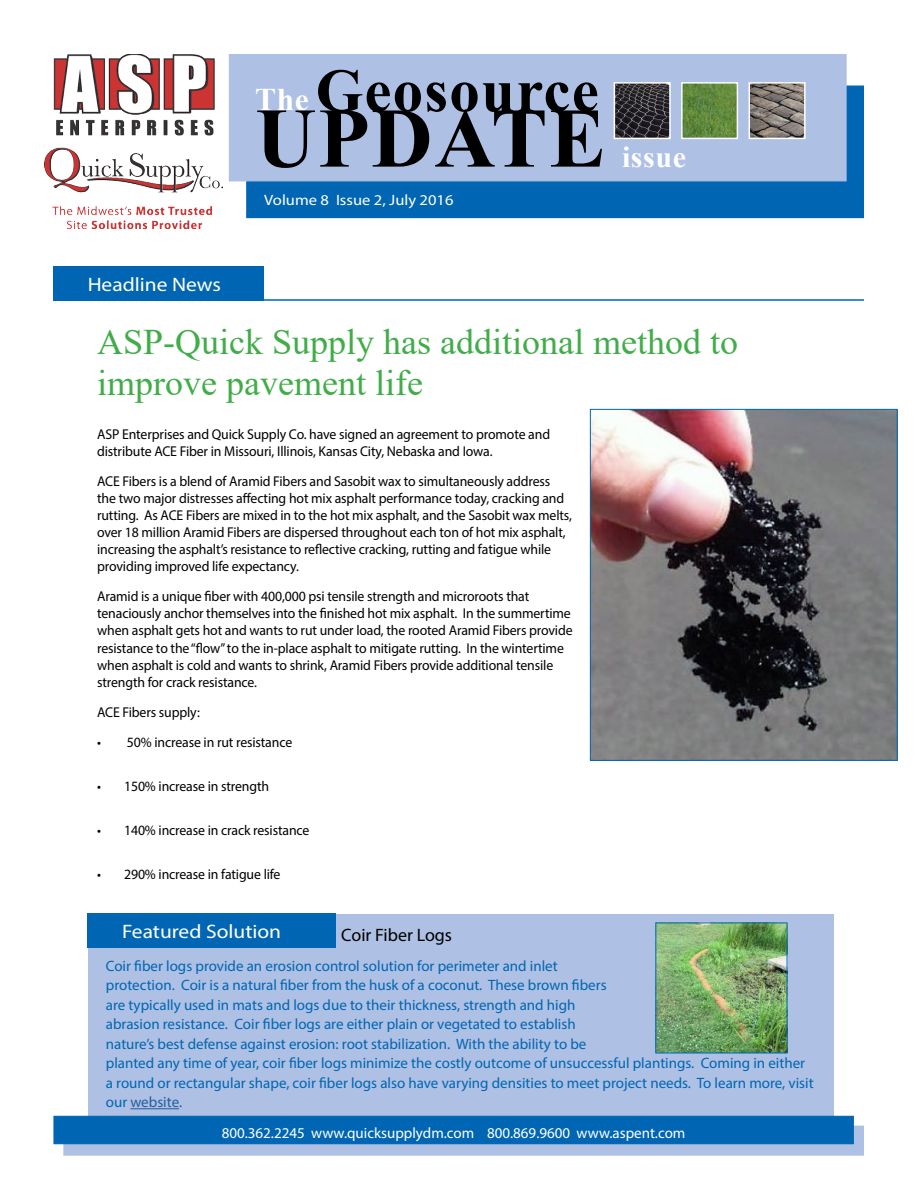
<style>
.page{position:relative;width:918px;height:1188px;background:#fff}
.page>*{position:absolute;margin:0;border:0;box-sizing:border-box;transform-origin:0 0}
.t1{font:700 84.75px "Times New Roman";letter-spacing:.02em;color:#000}
.t2{font:700 61.05px "Times New Roman";letter-spacing:.02em;color:#000}
.t3{font:36px/40.5px "Times New Roman";color:#41ad49}
.t4{font:700 30px "Times New Roman";letter-spacing:.02em;color:#fff}
.t5{font:19.5px "Myriad Pro";color:#fff;scale:1.1 1}
.t6{font:18px "Myriad Pro";color:#000}
.t7{font:15px/19.5px "Myriad Pro";color:#0066b3}
.t8{font:15px "Myriad Pro";color:#fff}
.t9{font:15px "Myriad Pro";color:#fff;scale:1.1 1}
.t10{font:14.25px/17.1px "Myriad Pro";letter-spacing:-.01em;color:#000}
.s1{font-size:31.5px;color:#fff}
.s2{color:#215e9e}
</style>
<div class="page">
<div style="left:88px;top:914px;width:745px;height:227px;background:#aec0e3"></div>
<div style="left:63px;top:1126px;width:801px;height:30px;background:#aec0e3;border:1px solid #aec0e3"></div>
<div style="left:53px;top:1116px;width:801px;height:28px;background:#0066b3"></div>
<div style="left:246px;top:86px;width:618px;height:132px;background:#0066b3"></div>
<div style="left:229px;top:54px;width:618px;height:127px;background:#aec0e3"></div>
<img style="left:617px;top:85px;width:51px;height:51px">
<div style="left:614px;top:82px;width:57px;height:57px;border:2px solid #fff"></div>
<img style="left:684px;top:85px;width:51px;height:51px">
<div style="left:681px;top:82px;width:57px;height:57px;border:2px solid #fff"></div>
<img style="left:752px;top:85px;width:51px;height:51px">
<div style="left:749px;top:82px;width:57px;height:57px;border:2px solid #fff"></div>
<hr style="left:54px;top:299px;width:810px;height:2px;background:#0066b3">
<div style="left:53px;top:266px;width:211px;height:34px;background:#0066b3"></div>
<div style="left:88px;top:914px;width:248px;height:34px;background:#0066b3"></div>
<hr style="left:130px;top:1108px;width:49px;height:1px;background:#215e9e">
<img style="left:44px;top:54px;width:179px;height:174px">
<img style="left:592px;top:411px;width:304px;height:348px">
<div style="left:590px;top:409px;width:308px;height:352px;border:1px solid #0066b3"></div>
<img style="left:657px;top:925px;width:128px;height:126px">
<div style="left:655px;top:923px;width:132px;height:130px;border:1px solid #0066b3"></div>
<h3 class="t5" style="left:88px;top:272px;width:123px">Headline News</h3>
<h2 class="t2" style="left:255px;top:47px;width:345px"><span class="s1">The</span> Geosource</h2>
<h1 class="t1" style="left:255px;top:77px;width:352px">UPDATE</h1>
<p class="t9" style="left:264px;top:190px;width:173px">Volume 8 Issue 2, July 2016</p>
<h3 class="t4" style="left:622px;top:135px;width:66px">issue</h3>
<h3 class="t3" style="left:97px;top:321px;width:643px">ASP-Quick Supply has additional method to improve pavement life</h3>
<p class="t10" style="left:97px;top:425px;width:455px">ASP Enterprises and Quick Supply Co. have signed an agreement to promote and distribute ACE Fiber in Missouri, Illinois, Kansas City, Nebaska and Iowa.</p>
<p class="t10" style="left:97px;top:472px;width:476px">ACE Fibers is a blend of Aramid Fibers and Sasobit wax to simultaneously address the two major distresses affecting hot mix asphalt performance today, cracking and rutting. As ACE Fibers are mixed in to the hot mix asphalt, and the Sasobit wax melts, over 18 million Aramid Fibers are dispersed throughout each ton of hot mix asphalt, increasing the asphalt’s resistance to reflective cracking, rutting and fatigue while providing improved life expectancy.</p>
<p class="t10" style="left:97px;top:588px;width:477px">Aramid is a unique fiber with 400,000 psi tensile strength and microroots that tenaciously anchor themselves into the finished hot mix asphalt. In the summertime when asphalt gets hot and wants to rut under load, the rooted Aramid Fibers provide resistance to the “flow” to the in-place asphalt to mitigate rutting. In the wintertime when asphalt is cold and wants to shrink, Aramid Fibers provide additional tensile strength for crack resistance.</p>
<p class="t10" style="left:97px;top:703px;width:104px">ACE Fibers supply:</p>
<p class="t10" style="left:97px;top:733px;width:197px">• 50% increase in rut resistance</p>
<p class="t10" style="left:97px;top:777px;width:174px">• 150% increase in strength</p>
<p class="t10" style="left:97px;top:821px;width:214px">• 140% increase in crack resistance</p>
<p class="t10" style="left:97px;top:866px;width:185px">• 290% increase in fatigue life</p>
<h3 class="t5" style="left:122px;top:919px;width:146px">Featured Solution</h3>
<p class="t7" style="left:106px;top:956px;width:709px">Coir fiber logs provide an erosion control solution for perimeter and inlet<br>protection. Coir is a natural fiber from the husk of a coconut. These brown fibers<br>are typically used in mats and logs due to their thickness, strength and high<br>abrasion resistance. Coir fiber logs are either plain or vegetated to establish<br>nature’s best defense against erosion: root stabilization. With the ability to be<br>planted any time of year, coir fiber logs minimize the costly outcome of unsuccessful plantings. Coming in either a round or rectangular shape, coir fiber logs also have varying densities to meet project needs. To learn more, visit our <span class="s2">website</span>.</p>
<p class="t6" style="left:341px;top:924px;width:112px">Coir Fiber Logs</p>
<p class="t8" style="left:222px;top:1123px;width:465px">800.362.2245 www.quicksupplydm.com 800.869.9600 www.aspent.com</p>
</div>
